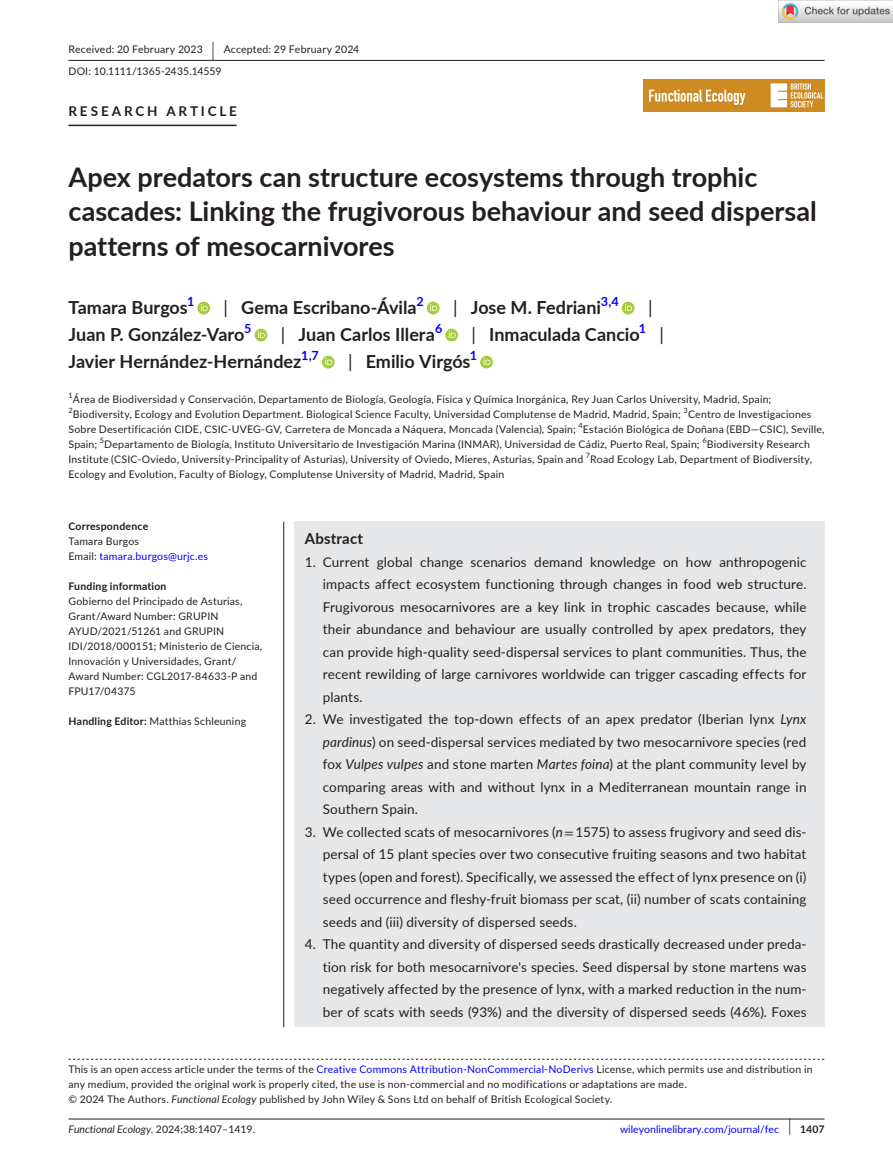
<style>
.page{position:relative;width:893px;height:1174px;background:#fff}
.page>*{position:absolute;margin:0;border:0;box-sizing:border-box;transform-origin:0 0}
.t1{font:700 27px/34.5px "Lato";color:#231f20}
.t2{font:700 18px "Lato";color:#231f20}
.t3{font:18px "Lato";color:#231f20}
.t4{font:700 15px "Lato";letter-spacing:.015em;color:#231f20}
.t5{font:13.5px/22.5px "Lato";letter-spacing:.01em;color:#231f20;text-align:justify}
.t6{font:700 13.5px "Lato";letter-spacing:.21em;color:#231f20}
.t7{font:700 12.6px "Lato";color:#00f}
.t8{font:10.5px/15px "Lato";letter-spacing:.02em;color:#231f20}
.t9{font:10.5px "Lato";color:#00f}
.t10{font:10.5px/15px "Lato";letter-spacing:.02em;color:#00f}
.t11{font:italic 10.5px "Lato";color:#231f20}
.t12{font:700 10.5px "Lato";letter-spacing:.02em;color:#231f20}
.t13{font:7.35px "Lato";color:#231f20}
.s1{font-size:19.65px}
.s2{font-weight:400}
.s3{color:#231f20}
.s4{font-weight:700}
.s5{font-style:italic}
.s6{font-family:"STIX"}
.s7{color:#00f}
.s8{font-style:normal}
.s9{font-size:17.4px;color:#231f20}
.s10{font-weight:700;color:#231f20}
</style>
<div class="page">
<hr style="left:68px;top:1118px;width:756px;height:1px;background:#231f20">
<img style="left:644px;top:79px;width:180px;height:33px">
<hr style="left:68px;top:60px;width:756px;height:1px;background:#231f20">
<hr style="left:68px;top:125px;width:169px;height:1px;background:#231f20">
<svg style="left:197px;top:302px;width:13px;height:12px"></svg>
<svg style="left:201px;top:304px;width:7px;height:7px"></svg>
<div style="left:427px;top:302px;width:13px;height:12px;background:#a5cd39;border-radius:50%"></div>
<svg style="left:430px;top:304px;width:7px;height:7px"></svg>
<div style="left:622px;top:302px;width:12px;height:12px;background:#a5cd39;border-radius:50%"></div>
<svg style="left:625px;top:304px;width:7px;height:7px"></svg>
<div style="left:255px;top:329px;width:12px;height:12px;background:#a5cd39;border-radius:50%"></div>
<svg style="left:258px;top:331px;width:7px;height:7px"></svg>
<svg style="left:445px;top:329px;width:13px;height:12px"></svg>
<svg style="left:449px;top:331px;width:7px;height:7px"></svg>
<div style="left:322px;top:356px;width:13px;height:12px;background:#a5cd39;border-radius:50%"></div>
<svg style="left:325px;top:358px;width:7px;height:7px"></svg>
<svg style="left:480px;top:356px;width:13px;height:12px"></svg>
<svg style="left:484px;top:358px;width:6px;height:7px"></svg>
<svg style="left:68px;top:1058px;width:756px;height:1px"></svg>
<div style="left:294px;top:521px;width:530px;height:506px;background:#e6e7e9"></div>
<hr style="left:283px;top:521px;width:1px;height:506px;background:#231f20">
<img style="left:779px;top:0;width:114px;height:23px">
<p class="t8" style="left:68px;top:38px;width:292px;line-height:21.8px">Received: 20 February 2023 <span class="s1">|</span> Accepted: 29 February 2024<br>DOI: 10.1111/1365-2435.14559</p>
<p class="t6" style="left:68px;top:101px;width:170px">RESEARCH ARTICLE</p>
<h1 class="t1" style="left:68px;top:159px;width:750px">Apex predators can structure ecosystems through trophic cascades: Linking the frugivorous behaviour and seed dispersal patterns of mesocarnivores</h1>
<h2 class="t2" style="left:68px;top:295px;width:121px">Tamara Burgos</h2>
<p class="t7" style="left:187px;top:292px;width:9px">1</p>
<h2 class="t2" style="left:224px;top:295px;width:195px"><span class="s2">|</span> Gema Escribano-Ávila</h2>
<p class="t7" style="left:416px;top:292px;width:9px">2</p>
<h2 class="t2" style="left:453px;top:295px;width:149px"><span class="s2">|</span> Jose M. Fedriani</h2>
<p class="t7" style="left:601px;top:292px;width:19px">3,4</p>
<h2 class="t3" style="left:648px;top:295px;width:6px">|</h2>
<h2 class="t2" style="left:68px;top:322px;width:178px">Juan P. González-Varo</h2>
<p class="t7" style="left:244px;top:319px;width:9px">5</p>
<h2 class="t2" style="left:281px;top:322px;width:156px"><span class="s2">|</span> Juan Carlos Illera</h2>
<p class="t7" style="left:435px;top:319px;width:9px">6</p>
<h2 class="t2" style="left:472px;top:322px;width:170px"><span class="s2">|</span> Inmaculada Cancio</h2>
<p class="t7" style="left:639px;top:319px;width:9px">1</p>
<h2 class="t3" style="left:660px;top:322px;width:6px">|</h2>
<h2 class="t2" style="left:68px;top:349px;width:234px">Javier Hernández-Hernández</h2>
<p class="t7" style="left:301px;top:346px;width:19px">1,7</p>
<h2 class="t2" style="left:348px;top:349px;width:124px"><span class="s2">|</span> Emilio Virgós</h2>
<p class="t7" style="left:470px;top:346px;width:9px">1</p>
<p class="t13" style="left:68px;top:390px;width:6px">1</p>
<p class="t8" style="left:68px;top:391px;width:758px;text-indent:5px">Área de Biodiversidad y Conservación, Departamento de Biología, Geología, Física y Química Inorgánica, Rey Juan Carlos University, Madrid, Spain; <sup>2</sup>Biodiversity, Ecology and Evolution Department. Biological Science Faculty, Universidad Complutense de Madrid, Madrid, Spain; <sup>3</sup>Centro de Investigaciones Sobre Desertificación CIDE, CSIC-UVEG-GV, Carretera de Moncada a Náquera, Moncada (Valencia), Spain; <sup>4</sup>Estación Biológica de Doñana (EBD—CSIC), Seville, Spain; <sup>5</sup>Departamento de Biología, Instituto Universitario de Investigación Marina (INMAR), Universidad de Cádiz, Puerto Real, Spain; <sup>6</sup>Biodiversity Research Institute (CSIC-Oviedo, University-Principality of Asturias), University of Oviedo, Mieres, Asturias, Spain and <sup>7</sup>Road Ecology Lab, Department of Biodiversity, Ecology and Evolution, Faculty of Biology, Complutense University of Madrid, Madrid, Spain</p>
<p class="t12" style="left:68px;top:518px;width:81px">Correspondence</p>
<p class="t10" style="left:68px;top:533px;width:141px"><span class="s3">Tamara Burgos<br>Email:</span> tamara.burgos@urjc.es</p>
<p class="t12" style="left:68px;top:578px;width:100px">Funding information</p>
<p class="t8" style="left:68px;top:593px;width:195px">Gobierno del Principado de Asturias,<br>Grant/Award Number: GRUPIN<br>AYUD/2021/51261 and GRUPIN<br>IDI/2018/000151; Ministerio de Ciencia,<br>Innovación y Universidades, Grant/<br>Award Number: CGL2017-84633-P and<br>FPU17/04375</p>
<p class="t8" style="left:68px;top:713px;width:179px"><span class="s4">Handling Editor:</span> Matthias Schleuning</p>
<h3 class="t4" style="left:305px;top:527px;width:60px">Abstract</h3>
<p class="t5" style="left:323px;top:550px;width:485px;text-indent:-18px">1. Current global change scenarios demand knowledge on how anthropogenic impacts affect ecosystem functioning through changes in food web structure.<br>Frugivorous mesocarnivores are a key link in trophic cascades because, while their abundance and behaviour are usually controlled by apex predators, they can provide high-quality seed-dispersal services to plant communities. Thus, the recent rewilding of large carnivores worldwide can trigger cascading effects for plants.</p>
<p class="t5" style="left:323px;top:707px;width:485px;text-indent:-18px">2. We investigated the top-down effects of an apex predator (Iberian lynx <span class="s5">Lynx pardinus</span>) on seed-dispersal services mediated by two mesocarnivore species (red fox <span class="s5">Vulpes vulpes</span> and stone marten <span class="s5">Martes foina</span>) at the plant community level by comparing areas with and without lynx in a Mediterranean mountain range in Southern Spain.</p>
<p class="t5" style="left:323px;top:820px;width:485px;text-indent:-18px">3. We collected scats of mesocarnivores (<span class="s5">n</span><span class="s6">=</span> 1575) to assess frugivory and seed dis&shy;persal of 15 plant species over two consecutive fruiting seasons and two habitat types (open and forest). Specifically, we assessed the effect of lynx presence on (i) seed occurrence and fleshy-fruit biomass per scat, (ii) number of scats containing seeds and (iii) diversity of dispersed seeds.</p>
<p class="t5" style="left:323px;top:932px;width:485px;text-indent:-18px">4. The quantity and diversity of dispersed seeds drastically decreased under preda&shy;tion risk for both mesocarnivore's species. Seed dispersal by stone martens was negatively affected by the presence of lynx, with a marked reduction in the num&shy;ber of scats with seeds (93%) and the diversity of dispersed seeds (46%). Foxes</p>
<p class="t8" style="left:68px;top:1061px;width:746px">This is an open access article under the terms of the <span class="s7">Creative Commons Attribution-NonCommercial-NoDerivs</span> License, which permits use and distribution in any medium, provided the original work is properly cited, the use is non-commercial and no modifications or adaptations are made.<br>© 2024 The Authors. <span class="s5">Functional Ecology</span> published by John Wiley &amp; Sons Ltd on behalf of British Ecological Society.</p>
<p class="t11" style="left:68px;top:1121px;width:188px">Functional Ecology. <span class="s8">2024;38:1407–1419.</span></p>
<p class="t9" style="left:620px;top:1121px;width:206px">wileyonlinelibrary.com/journal/fec <span class="s9">|</span> <span class="s10">1407</span></p>
</div>
